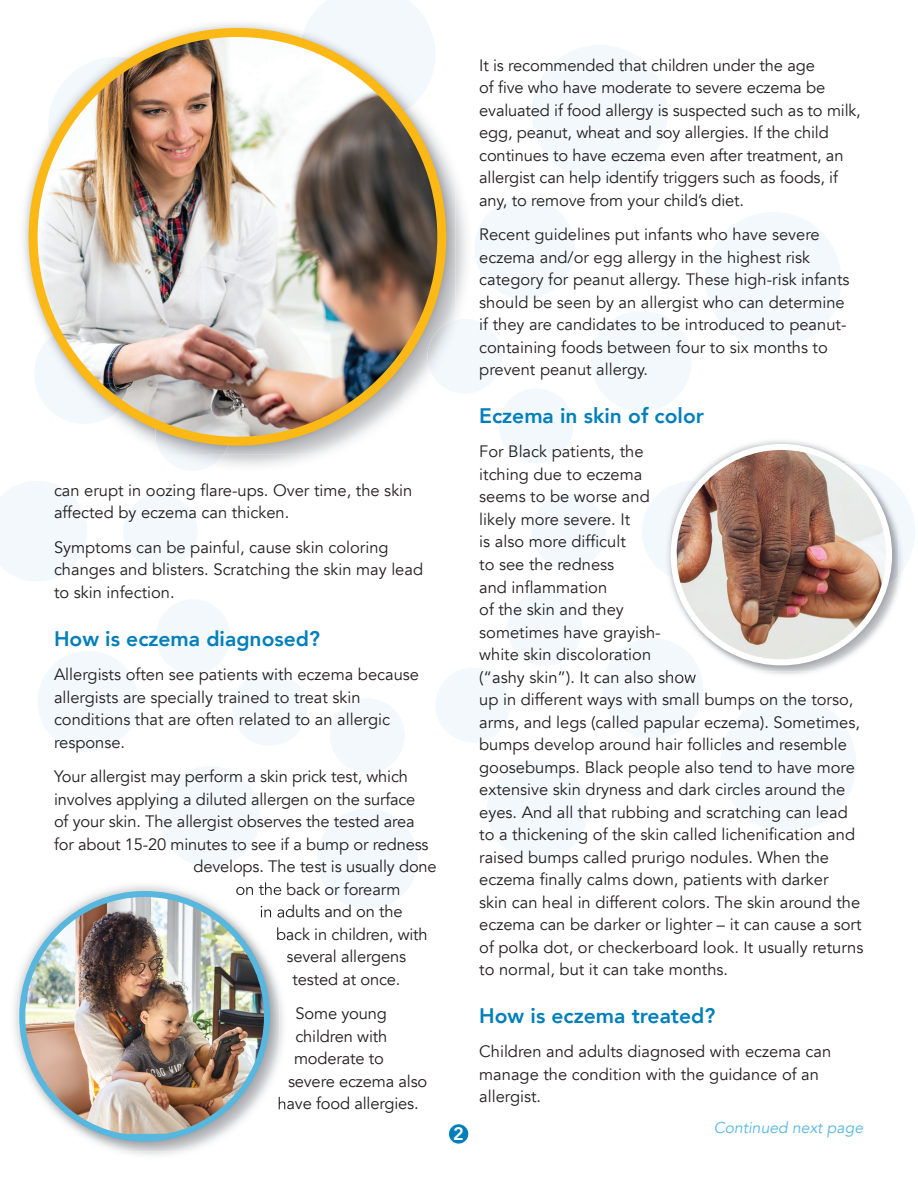
<style>
.page{position:relative;width:918px;height:1188px;background:#fff}
.page>*{position:absolute;margin:0;border:0;box-sizing:border-box;transform-origin:0 0}
.t1{font:800 21px "Avenir";color:#007fbb}
.t2{font:800 18px "Avenir";color:#fff}
.t3{font:16.5px/22.5px "Avenir";color:#231f20}
.t4{font:italic 15.75px "Avenir";color:#58b7df}
</style>
<div class="page">
<div style="left:531px;top:494px;width:75px;height:75px;background:#f2f8fc;border-radius:50%"></div>
<div style="left:123px;top:494px;width:75px;height:75px;background:#f2f8fc;border-radius:50%"></div>
<div style="left:330px;top:698px;width:75px;height:75px;background:#f2f8fc;border-radius:50%"></div>
<svg style="left:472px;top:320px;width:101px;height:143px"></svg>
<svg style="left:156px;top:600px;width:151px;height:146px"></svg>
<svg style="left:436px;top:592px;width:146px;height:150px"></svg>
<svg style="left:642px;top:490px;width:23px;height:82px"></svg>
<svg style="left:0;top:481px;width:87px;height:100px"></svg>
<svg style="left:317px;top:809px;width:101px;height:100px"></svg>
<svg style="left:475px;top:198px;width:100px;height:100px"></svg>
<svg style="left:160px;top:766px;width:100px;height:101px"></svg>
<svg style="left:591px;top:311px;width:100px;height:100px"></svg>
<svg style="left:38px;top:651px;width:100px;height:100px"></svg>
<svg style="left:487px;top:760px;width:101px;height:100px"></svg>
<svg style="left:904px;top:495px;width:11px;height:73px"></svg>
<svg style="left:310px;top:0;width:115px;height:19px"></svg>
<svg style="left:532px;top:45px;width:135px;height:136px"></svg>
<svg style="left:706px;top:212px;width:135px;height:136px"></svg>
<svg style="left:721px;top:696px;width:135px;height:135px"></svg>
<div style="left:449px;top:1124px;width:19px;height:20px;background:#007fbb;border-radius:50%"></div>
<img style="left:455px;top:392px;width:17px;height:2px">
<img style="left:168px;top:27px;width:131px;height:6px">
<img style="left:442px;top:151px;width:13px;height:169px">
<img style="left:27px;top:174px;width:6px;height:125px">
<img style="left:155px;top:437px;width:75px;height:18px">
<img style="left:33px;top:33px;width:409px;height:404px">
<svg style="left:603px;top:638px;width:100px;height:101px"></svg>
<img style="left:671px;top:444px;width:224px;height:228px">
<img style="left:671px;top:481px;width:3px;height:101px">
<img style="left:671px;top:642px;width:29px;height:30px">
<img style="left:889px;top:463px;width:9px;height:136px">
<img style="left:671px;top:670px;width:25px;height:2px">
<img style="left:674px;top:448px;width:215px;height:214px">
<div style="left:671px;top:444px;width:221px;height:221px;border:6px solid #fff;border-radius:50%"></div>
<svg style="left:280px;top:909px;width:7px;height:9px"></svg>
<img style="left:280px;top:931px;width:7px;height:10px">
<img style="left:280px;top:1101px;width:6px;height:9px">
<img style="left:236px;top:882px;width:44px;height:8px">
<img style="left:18px;top:890px;width:262px;height:261px">
<img style="left:236px;top:890px;width:44px;height:5px">
<img style="left:267px;top:905px;width:13px;height:13px">
<img style="left:277px;top:927px;width:3px;height:15px">
<svg style="left:279px;top:1097px;width:1px;height:16px"></svg>
<img style="left:25px;top:894px;width:242px;height:240px">
<div style="left:19px;top:891px;width:251px;height:251px;border:6px solid #58b7df;border-radius:50%"></div>
<p class="t3" style="left:54px;top:479px;width:360px">can erupt in oozing flare-ups. Over time, the skin affected by eczema can thicken.</p>
<p class="t3" style="left:54px;top:536px;width:371px">Symptoms can be painful, cause skin coloring changes and blisters. Scratching the skin may lead to skin infection.</p>
<p class="t1" style="left:54px;top:622px;width:268px">How is eczema diagnosed?</p>
<p class="t3" style="left:54px;top:664px;width:367px">Allergists often see patients with eczema because allergists are specially trained to treat skin conditions that are often related to an allergic response.</p>
<p class="t3" style="left:54px;top:766px;width:356px">Your allergist may perform a skin prick test, which</p>
<p class="t3" style="left:54px;top:788px;width:363px">involves applying a diluted allergen on the surface</p>
<p class="t3" style="left:54px;top:811px;width:362px">of your skin. The allergist observes the tested area</p>
<p class="t3" style="left:54px;top:833px;width:376px">for about 15-20 minutes to see if a bump or redness</p>
<p class="t3" style="left:194px;top:856px;width:245px">develops. The test is usually done</p>
<p class="t3" style="left:236px;top:878px;width:166px">on the back or forearm</p>
<p class="t3" style="left:260px;top:901px;width:145px">in adults and on the</p>
<p class="t3" style="left:276px;top:923px;width:153px">back in children, with</p>
<p class="t3" style="left:287px;top:946px;width:121px">several allergens</p>
<p class="t3" style="left:293px;top:968px;width:109px">tested at once.</p>
<p class="t3" style="left:296px;top:1003px;width:93px">Some young</p>
<p class="t3" style="left:296px;top:1025px;width:93px">children with</p>
<p class="t3" style="left:294px;top:1048px;width:91px">moderate to</p>
<p class="t3" style="left:288px;top:1070px;width:141px">severe eczema also</p>
<p class="t3" style="left:278px;top:1093px;width:143px">have food allergies.</p>
<p class="t2" style="left:453px;top:1120px;width:12px">2</p>
<p class="t3" style="left:479px;top:54px;width:383px">It is recommended that children under the age<br>of five who have moderate to severe eczema be evaluated if food allergy is suspected such as to milk, egg, peanut, wheat and soy allergies. If the child continues to have eczema even after treatment, an allergist can help identify triggers such as foods, if any, to remove from your child’s diet.</p>
<p class="t3" style="left:479px;top:223px;width:372px">Recent guidelines put infants who have severe eczema and/or egg allergy in the highest risk category for peanut allergy. These high-risk infants should be seen by an allergist who can determine if they are candidates to be introduced to peanut&shy;containing foods between four to six months to prevent peanut allergy.</p>
<p class="t1" style="left:479px;top:399px;width:226px">Eczema in skin of color</p>
<p class="t3" style="left:479px;top:441px;width:386px">For Black patients, the<br>itching due to eczema<br>seems to be worse and<br>likely more severe. It<br>is also more difficult<br>to see the redness<br>and inflammation<br>of the skin and they<br>sometimes have grayish-<br>white skin discoloration<br>(“ashy skin”). It can also show<br>up in different ways with small bumps on the torso, arms, and legs (called papular eczema). Sometimes, bumps develop around hair follicles and resemble goosebumps. Black people also tend to have more extensive skin dryness and dark circles around the eyes. And all that rubbing and scratching can lead to a thickening of the skin called lichenification and raised bumps called prurigo nodules. When the eczema finally calms down, patients with darker<br>skin can heal in different colors. The skin around the eczema can be darker or lighter – it can cause a sort of polka dot, or checkerboard look. It usually returns to normal, but it can take months.</p>
<p class="t1" style="left:479px;top:999px;width:238px">How is eczema treated?</p>
<p class="t3" style="left:479px;top:1041px;width:354px">Children and adults diagnosed with eczema can manage the condition with the guidance of an allergist.</p>
<p class="t4" style="left:714px;top:1118px;width:151px">Continued next page</p>
</div>
